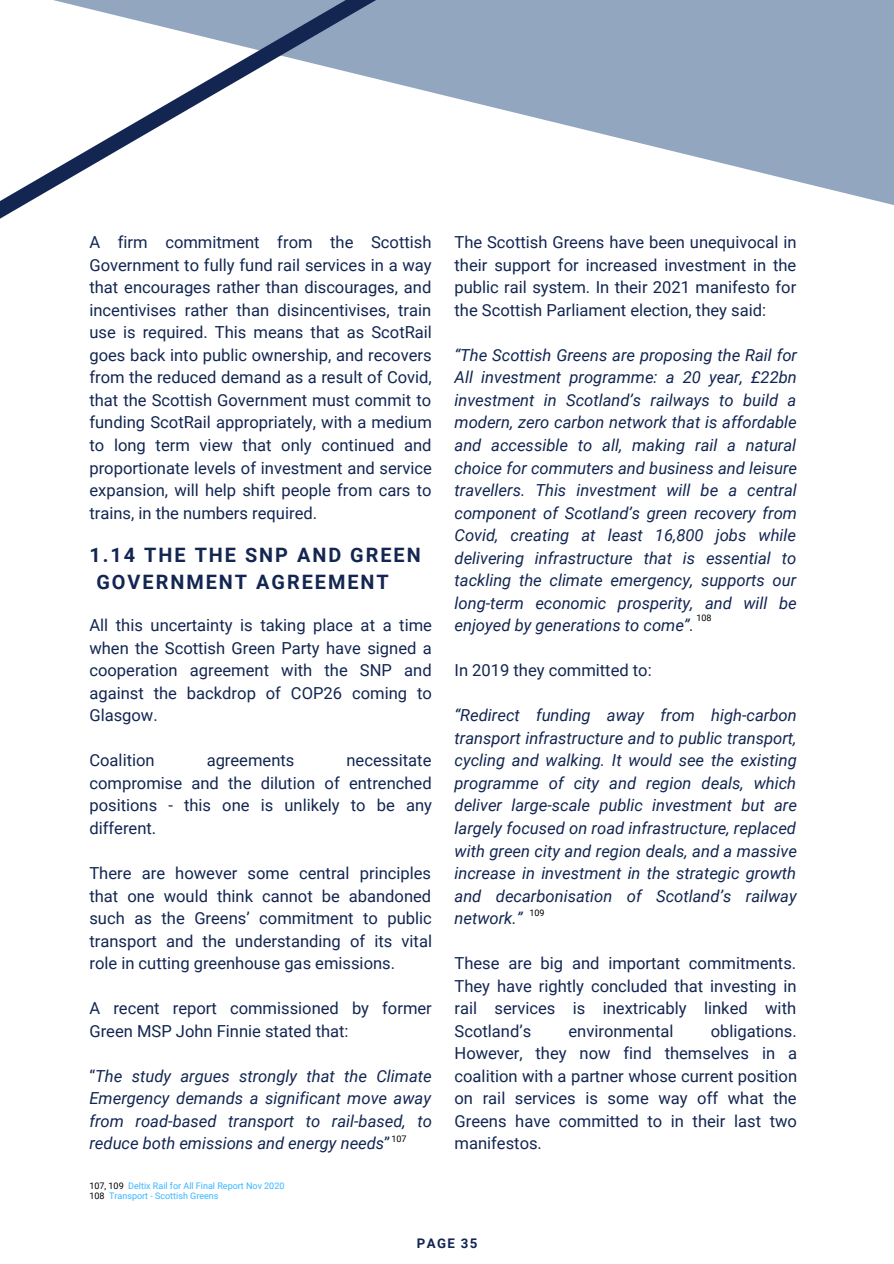
<style>
.page{position:relative;width:894px;height:1264px;background:#fff}
.page>*{position:absolute;margin:0;border:0;box-sizing:border-box;transform-origin:0 0}
.t1{font:700 19.8px/27px "Roboto";letter-spacing:.1em;color:#132652}
.t2{font:16.5px/22.5px "Roboto";color:#132652;text-align:justify}
.t3{font:italic 16.5px/22.5px "Roboto";color:#132652;text-align:justify}
.t4{font:700 13.2px "Roboto";letter-spacing:.1em;color:#132652}
.t5{font:9px "Roboto";color:#38b6ff}
.t6{font:9px "Roboto";color:#000}
.s1{font-style:normal}
.s2{color:#000}
</style>
<div class="page">
<svg style="left:400px;top:0;width:493px;height:205px;fill:#93a6c0"></svg>
<svg style="left:0;top:0;width:400px;height:219px"></svg>
<p class="t2" style="left:89px;top:231px;width:344px">A firm commitment from the Scottish Government to fully fund rail services in a way that encourages rather than discourages, and incentivises rather than disincentivises, train use is required. This means that as ScotRail goes back into public ownership, and recovers from the reduced demand as a result of Covid, that the Scottish Government must commit to funding ScotRail appropriately, with a medium to long term view that only continued and proportionate levels of investment and service expansion, will help shift people from cars to trains, in the numbers required.</p>
<p class="t1" style="left:96px;top:542px;width:326px;text-indent:-7px">1.14 THE THE SNP AND GREEN<br>GOVERNMENT AGREEMENT</p>
<p class="t2" style="left:89px;top:614px;width:344px">All this uncertainty is taking place at a time when the Scottish Green Party have signed a cooperation agreement with the SNP and against the backdrop of COP26 coming to Glasgow.</p>
<p class="t2" style="left:89px;top:749px;width:67px">Coalition</p>
<p class="t2" style="left:207px;top:749px;width:89px">agreements</p>
<p class="t2" style="left:89px;top:749px;width:344px;text-indent:257px">necessitate compromise and the dilution of entrenched positions - this one is unlikely to be any different.</p>
<p class="t2" style="left:89px;top:862px;width:344px">There are however some central principles that one would think cannot be abandoned such as the Greens’ commitment to public transport and the understanding of its vital role in cutting greenhouse gas emissions.</p>
<p class="t2" style="left:89px;top:997px;width:344px">A recent report commissioned by former<br>Green MSP John Finnie stated that:</p>
<p class="t3" style="left:89px;top:1064px;width:344px"><span class="s1">“</span>The study argues strongly that the Climate Emergency demands a significant move away from road-based transport to rail-based, to reduce both emissions and energy needs<span class="s1">”</span></p>
<p class="t6" style="left:391px;top:1133px;width:17px">107</p>
<p class="t5" style="left:89px;top:1180px;width:196px"><span class="s2">107, 109</span> Deltix Rail for All Final Report Nov 2020</p>
<p class="t5" style="left:89px;top:1190px;width:130px"><span class="s2">108</span> Transport - Scottish Greens</p>
<p class="t2" style="left:454px;top:231px;width:343px">The Scottish Greens have been unequivocal in their support for increased investment in the public rail system. In their 2021 manifesto for the Scottish Parliament election, they said:</p>
<p class="t3" style="left:454px;top:344px;width:344px">“The Scottish Greens are proposing the Rail for All investment programme: a 20 year, £22bn investment in Scotland’s railways to build a modern, zero carbon network that is affordable and accessible to all, making rail a natural choice for commuters and business and leisure travellers. This investment will be a central component of Scotland’s green recovery from Covid, creating at least 16,800 jobs while delivering infrastructure that is essential to tackling the climate emergency, supports our long-term economic prosperity, and will be enjoyed by generations to come”.</p>
<p class="t2" style="left:454px;top:659px;width:199px">In 2019 they committed to:</p>
<p class="t3" style="left:454px;top:704px;width:344px">“Redirect funding away from high-carbon transport infrastructure and to public transport, cycling and walking. It would see the existing programme of city and region deals, which deliver large-scale public investment but are largely focused on road infrastructure, replaced with green city and region deals, and a massive increase in investment in the strategic growth and decarbonisation of Scotland’s railway network.”</p>
<p class="t2" style="left:454px;top:952px;width:343px">These are big and important commitments.<br>They have rightly concluded that investing in rail services is inextricably linked with Scotland’s</p>
<p class="t6" style="left:696px;top:612px;width:17px">108</p>
<p class="t6" style="left:529px;top:907px;width:17px">109</p>
<p class="t2" style="left:454px;top:1019px;width:344px;text-indent:256px">obligations.<br>However, they now find themselves in a coalition with a partner whose current position on rail services is some way off what the Greens have committed to in their last two manifestos.</p>
<p class="t2" style="left:568px;top:1019px;width:106px">environmental</p>
<p class="t4" style="left:417px;top:1235px;width:62px">PAGE 35</p>
</div>
